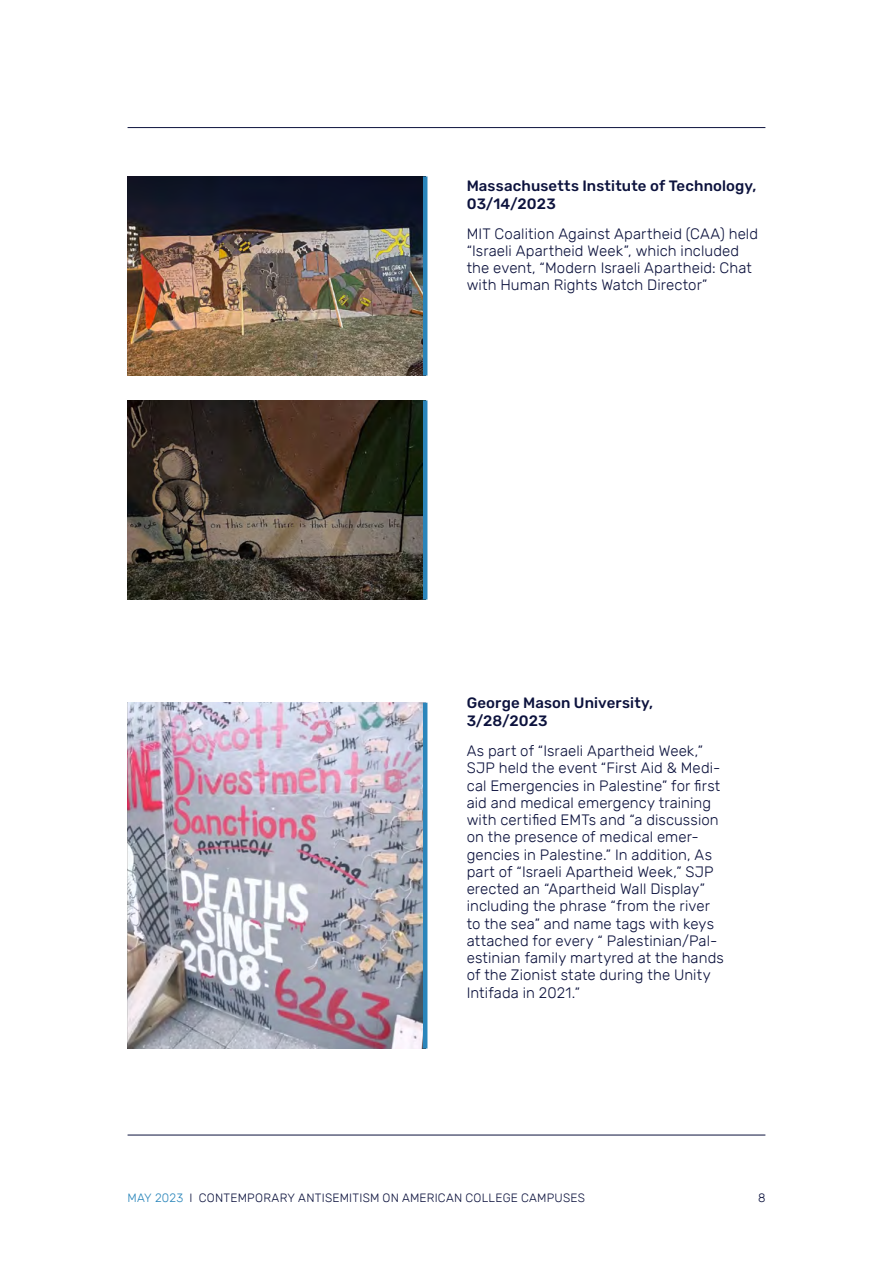
<style>
.page{position:relative;width:893px;height:1263px;background:#fff}
.page>*{position:absolute;margin:0;border:0;box-sizing:border-box;transform-origin:0 0}
.t1{font:300 15px/17.2px "Rubik";letter-spacing:.005em;color:#0c123d}
.t2{font:500 15px/18px "Rubik";letter-spacing:.01em;color:#0c123d}
.t3{font:300 12px "Rubik";letter-spacing:.015em;color:#0c123d}
.t4{font:300 12px "Rubik";letter-spacing:.015em;color:#2985ba}
</style>
<div class="page">
<hr style="left:128px;top:127px;width:637px;height:1px;background:#0c123d">
<hr style="left:128px;top:1135px;width:637px;height:1px;background:#0c123d">
<img style="left:128px;top:176px;width:295px;height:200px">
<img style="left:128px;top:400px;width:295px;height:199px">
<img style="left:128px;top:703px;width:295px;height:345px">
<hr style="left:423px;top:176px;width:4px;height:200px;background:#2a85bb">
<hr style="left:423px;top:400px;width:4px;height:199px;background:#2a85bb">
<hr style="left:423px;top:703px;width:4px;height:345px;background:#2a85bb">
<p class="t2" style="left:467px;top:177px;width:291px">Massachusetts Institute of Technology,<br>03/14/2023</p>
<p class="t1" style="left:467px;top:225px;width:293px">MIT Coalition Against Apartheid (CAA) held “Israeli Apartheid Week ,” which included the event “, Modern Israeli Apartheid: Chat with Human Rights Watch Director“</p>
<p class="t2" style="left:467px;top:694px;width:188px">George Mason University,<br>3/28/2023</p>
<p class="t1" style="left:467px;top:743px;width:238px">As part of “Israeli Apartheid Week “,</p>
<p class="t1" style="left:467px;top:777px;width:255px">cal Emergencies in Palestine” for first</p>
<p class="t1" style="left:467px;top:760px;width:255px">SJP held the event “First Aid &amp; Medi-</p>
<p class="t1" style="left:467px;top:794px;width:254px">aid and medical emergency training with certified EMTs and a“ discussion</p>
<p class="t1" style="left:467px;top:846px;width:247px">gencies in Palestine ” . In addition, As</p>
<p class="t1" style="left:467px;top:829px;width:234px">on the presence of medical emer-</p>
<p class="t1" style="left:467px;top:863px;width:249px">part of “Israeli Apartheid Week ” , SJP erected an “Apartheid Wall Display“ including the phrase “from the river to the sea” and name tags with keys</p>
<p class="t1" style="left:467px;top:950px;width:259px">estinian family martyred at the hands</p>
<p class="t1" style="left:467px;top:932px;width:252px">attached for every “ Palestinian/Pal-</p>
<p class="t1" style="left:467px;top:967px;width:245px">of the Zionist state during the Unity<br>Intifada in 2021.“</p>
<p class="t4" style="left:128px;top:1191px;width:57px">MAY 2023</p>
<p class="t3" style="left:190px;top:1191px;width:5px">I</p>
<p class="t3" style="left:199px;top:1191px;width:388px">CONTEMPORARY ANTISEMITISM ON AMERICAN COLLEGE CAMPUSES</p>
<p class="t3" style="left:758px;top:1191px;width:9px">8</p>
</div>
